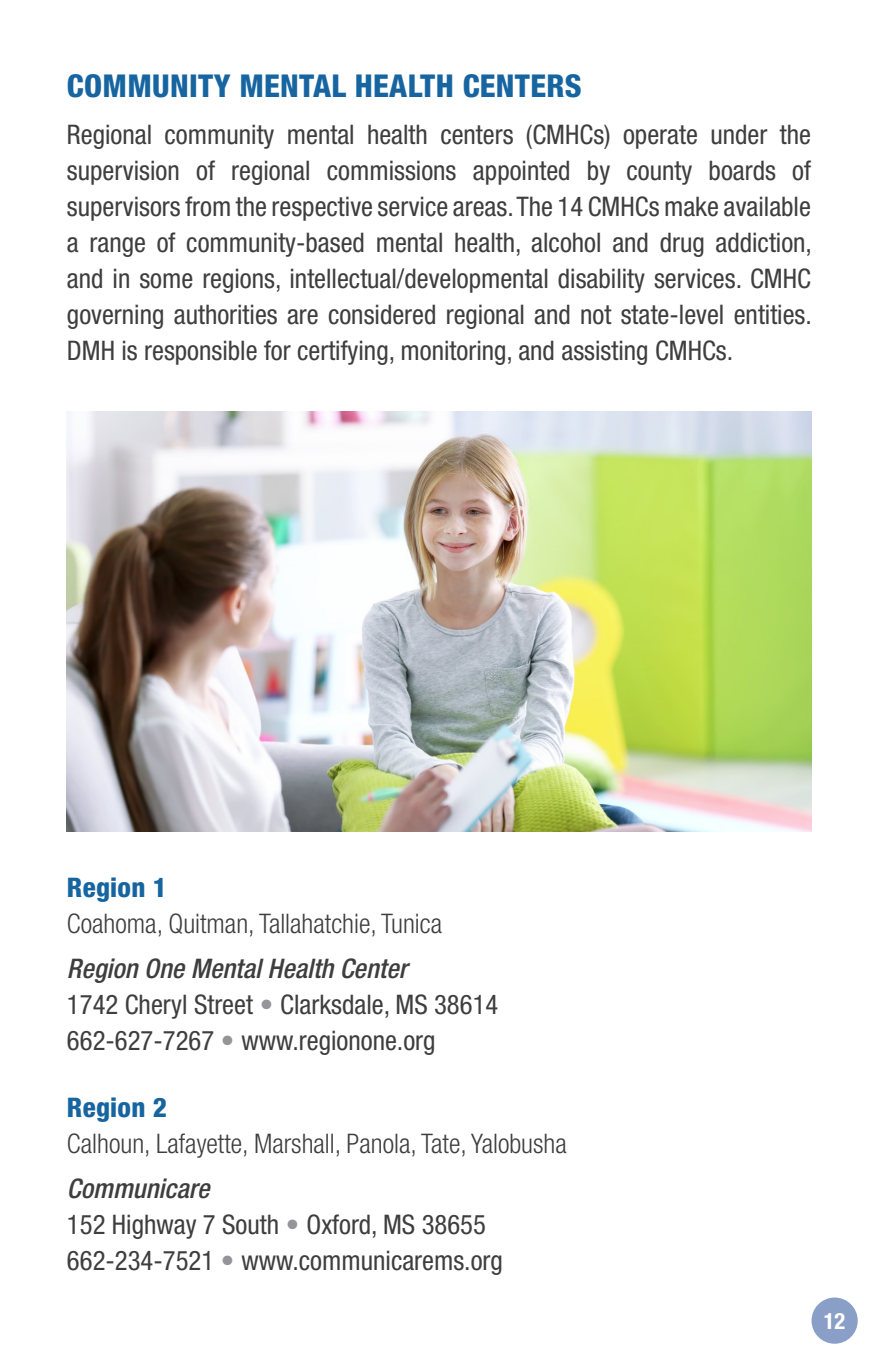
<style>
.page{position:relative;width:878px;height:1364px;background:#fff}
.page>*{position:absolute;margin:0;border:0;box-sizing:border-box;transform-origin:0 0}
.t1{font:800 condensed 31.5px "Helvetica Neue LT Std";letter-spacing:.01em;color:#1765a0}
.t2{font:condensed 27px/36px "Helvetica Neue LT Std";color:#3e3e3f;text-align:justify}
.t3{font:300 condensed 27px "Helvetica Neue LT Std";color:#3e3e3f}
.t4{font:italic 500 condensed 27px "Helvetica Neue LT Std";color:#3e3e3f}
.t5{font:800 condensed 27px "Helvetica Neue LT Std";letter-spacing:.01em;color:#1765a0}
.t6{font:700 condensed 22.5px "Helvetica Neue LT Std";color:#fff}
.s1{color:#939598}
</style>
<div class="page">
<img style="left:67px;top:412px;width:744px;height:420px">
<div style="left:811px;top:1297px;width:46px;height:46px;background:#8a9fc7;border-radius:50%"></div>
<p class="t1" style="left:67px;top:66px;width:516px">COMMUNITY MENTAL HEALTH CENTERS</p>
<p class="t2" style="left:67px;top:116px;width:746px">Regional community mental health centers (CMHCs) operate under the supervision of regional commissions appointed by county boards of supervisors from the respective service areas. The 14 CMHCs make available a range of community-based mental health, alcohol and drug addiction, and in some regions, intellectual/developmental disability services. CMHC governing authorities are considered regional and not state-level entities.<br>DMH is responsible for certifying, monitoring, and assisting CMHCs.</p>
<p class="t5" style="left:67px;top:870px;width:101px">Region 1</p>
<p class="t3" style="left:67px;top:907px;width:376px">Coahoma, Quitman, Tallahatchie, Tunica</p>
<p class="t4" style="left:67px;top:952px;width:341px">Region One Mental Health Center</p>
<p class="t2" style="left:67px;top:986px;width:433px">1742 Cheryl Street <span class="s1">•</span> Clarksdale, MS 38614</p>
<p class="t2" style="left:67px;top:1022px;width:370px">662-627-7267 <span class="s1">•</span> www.regionone.org</p>
<p class="t5" style="left:67px;top:1091px;width:101px">Region 2</p>
<p class="t3" style="left:67px;top:1128px;width:501px">Calhoun, Lafayette, Marshall, Panola, Tate, Yalobusha</p>
<p class="t4" style="left:67px;top:1172px;width:144px">Communicare</p>
<p class="t2" style="left:67px;top:1206px;width:420px">152 Highway 7 South <span class="s1">•</span> Oxford, MS 38655</p>
<p class="t2" style="left:67px;top:1242px;width:437px">662-234-7521 <span class="s1">•</span> www.communicarems.org</p>
<p class="t6" style="left:823px;top:1307px;width:23px">12</p>
</div>
